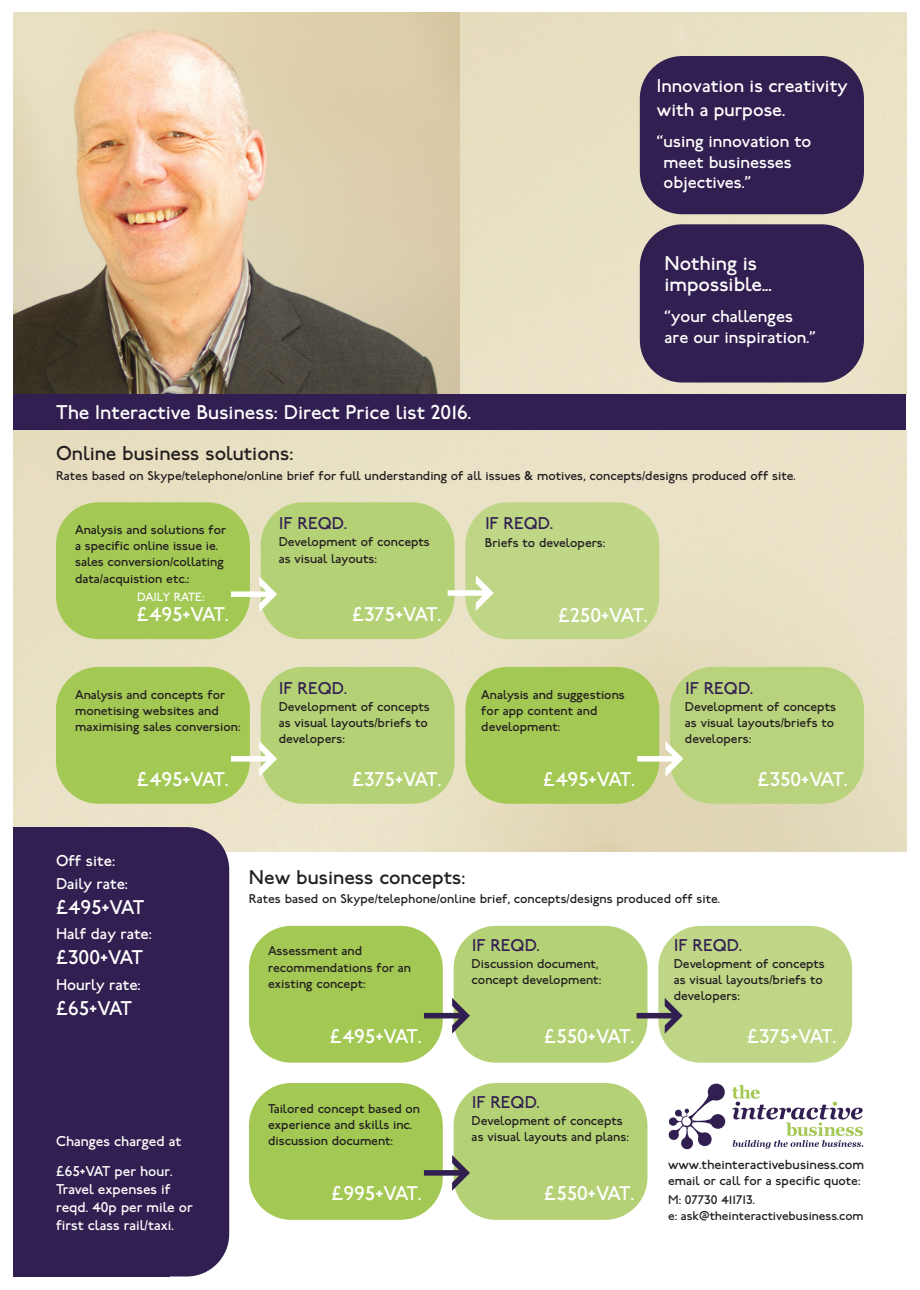
<style>
.page{position:relative;width:920px;height:1290px;background:#fff}
.page>*{position:absolute;margin:0;border:0;box-sizing:border-box;transform-origin:0 0}
.t1{font:21px/21px "P22 Johnston Underground";color:#fff}
.t2{font:21px "P22 Johnston Underground";color:#231f20}
.t3{font:19.5px/24.5px "P22 Johnston Underground";color:#fff}
.t4{font:18px/20.9px "P22 Johnston Underground";color:#fff}
.t5{font:18px "P22 Johnston Underground";color:#321f51}
.t6{font:16.5px/23.1px "P22 Johnston Underground";color:#fff}
.t7{font:15px/18px "P22 Johnston Underground";color:#fff}
.t8{font:13.95px "P22 Johnston Underground";color:#231f20}
.t9{font:13.5px/16.2px "P22 Johnston Underground";color:#231f20}
.t10{font:13.2px/15.9px "P22 Johnston Underground";color:#231f20}
.t11{font:12.75px "P22 Johnston Underground";color:#fff}
</style>
<div class="page">
<div style="left:459px;top:12px;width:447px;height:383px;background:#e8e1c3"></div>
<div style="left:56px;top:502px;width:194px;height:137px;background:#a3c853;border-radius:43px"></div>
<div style="left:261px;top:502px;width:194px;height:137px;background:#b5d175;border-radius:43px"></div>
<div style="left:465px;top:502px;width:194px;height:137px;background:#bed686;border-radius:43px"></div>
<div style="left:249px;top:926px;width:194px;height:137px;background:#a3c853;border-radius:43px"></div>
<div style="left:454px;top:926px;width:193px;height:137px;background:#b5d175;border-radius:43px"></div>
<div style="left:658px;top:926px;width:194px;height:137px;background:#bed686;border-radius:43px"></div>
<svg style="left:231px;top:576px;width:46px;height:36px"></svg>
<svg style="left:424px;top:998px;width:46px;height:35px"></svg>
<div style="left:249px;top:1083px;width:194px;height:137px;background:#a3c853;border-radius:43px"></div>
<div style="left:454px;top:1083px;width:193px;height:137px;background:#b5d175;border-radius:43px"></div>
<svg style="left:424px;top:1155px;width:46px;height:36px"></svg>
<svg style="left:636px;top:998px;width:47px;height:35px"></svg>
<div style="left:56px;top:667px;width:194px;height:137px;background:#a3c853;border-radius:43px"></div>
<div style="left:261px;top:667px;width:194px;height:137px;background:#b5d175;border-radius:43px"></div>
<div style="left:465px;top:667px;width:194px;height:137px;background:#a3c853;border-radius:43px"></div>
<div style="left:670px;top:667px;width:194px;height:137px;background:#b9d37d;border-radius:43px"></div>
<svg style="left:231px;top:741px;width:46px;height:36px"></svg>
<svg style="left:637px;top:741px;width:46px;height:36px"></svg>
<svg style="left:448px;top:575px;width:46px;height:36px"></svg>
<div style="left:14px;top:827px;width:215px;height:449px;background:#321f51;border-radius:43px"></div>
<svg style="left:732px;top:1085px;width:131px;height:64px"></svg>
<svg style="left:668px;top:1083px;width:58px;height:66px"></svg>
<div style="left:14px;top:827px;width:156px;height:450px;background:#321f51"></div>
<svg style="left:14px;top:12px;width:445px;height:383px;background:#c7b294"></svg>
<div style="left:640px;top:56px;width:224px;height:158px;background:#321f51;border-radius:43px"></div>
<div style="left:640px;top:224px;width:224px;height:158px;background:#321f51;border-radius:43px"></div>
<div style="left:14px;top:395px;width:892px;height:35px;background:#321f51"></div>
<h2 class="t3" style="left:657px;top:75px;width:192px">Innovation is creativity with a purpose.</h2>
<h3 class="t4" style="left:664px;top:132px;width:149px;text-indent:-7px">“using innovation to meet businesses objectives.”</h3>
<h1 class="t1" style="left:56px;top:404px;width:417px">The Interactive Business: Direct Price list 2016.</h1>
<h1 class="t2" style="left:56px;top:446px;width:239px">Online business solutions:</h1>
<h1 class="t1" style="left:664px;top:255px;width:109px">Nothing is impossible...</h1>
<h3 class="t4" style="left:664px;top:308px;width:153px">“your challenges are our inspiration.”</h3>
<p class="t9" style="left:56px;top:469px;width:741px">Rates based on Skype/telephone/online brief for full understanding of all issues &amp; motives, concepts/designs produced off site.</p>
<h3 class="t5" style="left:279px;top:517px;width:69px">IF REQD.</h3>
<p class="t9" style="left:75px;top:523px;width:153px">Analysis and solutions for a specific online issue ie. sales conversion/collating data/acquistion etc.:</p>
<h1 class="t1" style="left:137px;top:606px;width:93px">£495+VAT.</h1>
<h1 class="t1" style="left:352px;top:606px;width:91px">£375+VAT.</h1>
<p class="t9" style="left:279px;top:535px;width:153px">Development of concepts as visual layouts:</p>
<p class="t11" style="left:137px;top:593px;width:69px">DAILY RATE:</p>
<h3 class="t5" style="left:485px;top:518px;width:69px">IF REQD.</h3>
<p class="t9" style="left:485px;top:536px;width:122px">Briefs to developers:</p>
<h1 class="t1" style="left:558px;top:606px;width:91px">£250+VAT.</h1>
<h3 class="t5" style="left:279px;top:682px;width:69px">IF REQD.</h3>
<p class="t9" style="left:75px;top:687px;width:167px">Analysis and concepts for monetising websites and maximising sales conversion:</p>
<h1 class="t1" style="left:137px;top:771px;width:93px">£495+VAT.</h1>
<h1 class="t1" style="left:352px;top:771px;width:91px">£375+VAT.</h1>
<p class="t9" style="left:279px;top:700px;width:153px">Development of concepts as visual layouts/briefs to developers:</p>
<h3 class="t5" style="left:685px;top:682px;width:69px">IF REQD.</h3>
<p class="t9" style="left:481px;top:687px;width:145px">Analysis and suggestions for app content and development:</p>
<h1 class="t1" style="left:543px;top:771px;width:93px">£495+VAT.</h1>
<h1 class="t1" style="left:757px;top:771px;width:91px">£350+VAT.</h1>
<p class="t9" style="left:685px;top:700px;width:153px">Development of concepts as visual layouts/briefs to developers:</p>
<p class="t6" style="left:56px;top:850px;width:74px">Off site:<br>Daily rate:</p>
<h1 class="t1" style="left:56px;top:899px;width:90px">£495+VAT</h1>
<p class="t6" style="left:56px;top:924px;width:97px">Half day rate:</p>
<h1 class="t1" style="left:56px;top:949px;width:88px">£300+VAT</h1>
<p class="t6" style="left:56px;top:974px;width:86px">Hourly rate:</p>
<h1 class="t1" style="left:56px;top:999px;width:78px">£65+VAT</h1>
<p class="t7" style="left:56px;top:1127px;width:127px;line-height:30px">Changes charged at £65+VAT per hour.</p>
<p class="t7" style="left:56px;top:1181px;width:138px">Travel expenses if reqd. 40p per mile or first class rail/taxi.</p>
<h1 class="t2" style="left:249px;top:870px;width:218px">New business concepts:</h1>
<p class="t9" style="left:249px;top:892px;width:473px">Rates based on Skype/telephone/online brief, concepts/designs produced off site.</p>
<h3 class="t5" style="left:472px;top:939px;width:69px">IF REQD.</h3>
<p class="t9" style="left:268px;top:944px;width:145px">Assessment and recommendations for an existing concept:</p>
<h1 class="t1" style="left:330px;top:1028px;width:93px">£495+VAT.</h1>
<h1 class="t1" style="left:544px;top:1028px;width:91px">£550+VAT.</h1>
<p class="t9" style="left:472px;top:957px;width:131px">Discussion document, concept development:</p>
<h3 class="t5" style="left:472px;top:1096px;width:69px">IF REQD.</h3>
<p class="t9" style="left:268px;top:1101px;width:154px">Tailored concept based on experience and skills inc. discussion document:</p>
<h1 class="t1" style="left:331px;top:1185px;width:92px">£995+VAT.</h1>
<h1 class="t1" style="left:544px;top:1185px;width:91px">£550+VAT.</h1>
<p class="t9" style="left:472px;top:1114px;width:159px">Development of concepts as visual layouts and plans:</p>
<h3 class="t5" style="left:674px;top:939px;width:69px">IF REQD.</h3>
<p class="t9" style="left:674px;top:957px;width:153px">Development of concepts as visual layouts/briefs to developers:</p>
<h1 class="t1" style="left:747px;top:1028px;width:91px">£375+VAT.</h1>
<p class="t8" style="left:668px;top:1160px;width:198px">www.theinteractivebusiness.com</p>
<p class="t10" style="left:668px;top:1193px;width:197px">M: 07730 411713.<br>e: ask@theinteractivebusiness.com</p>
<p class="t9" style="left:668px;top:1174px;width:194px">email or call for a specific quote:</p>
</div>
